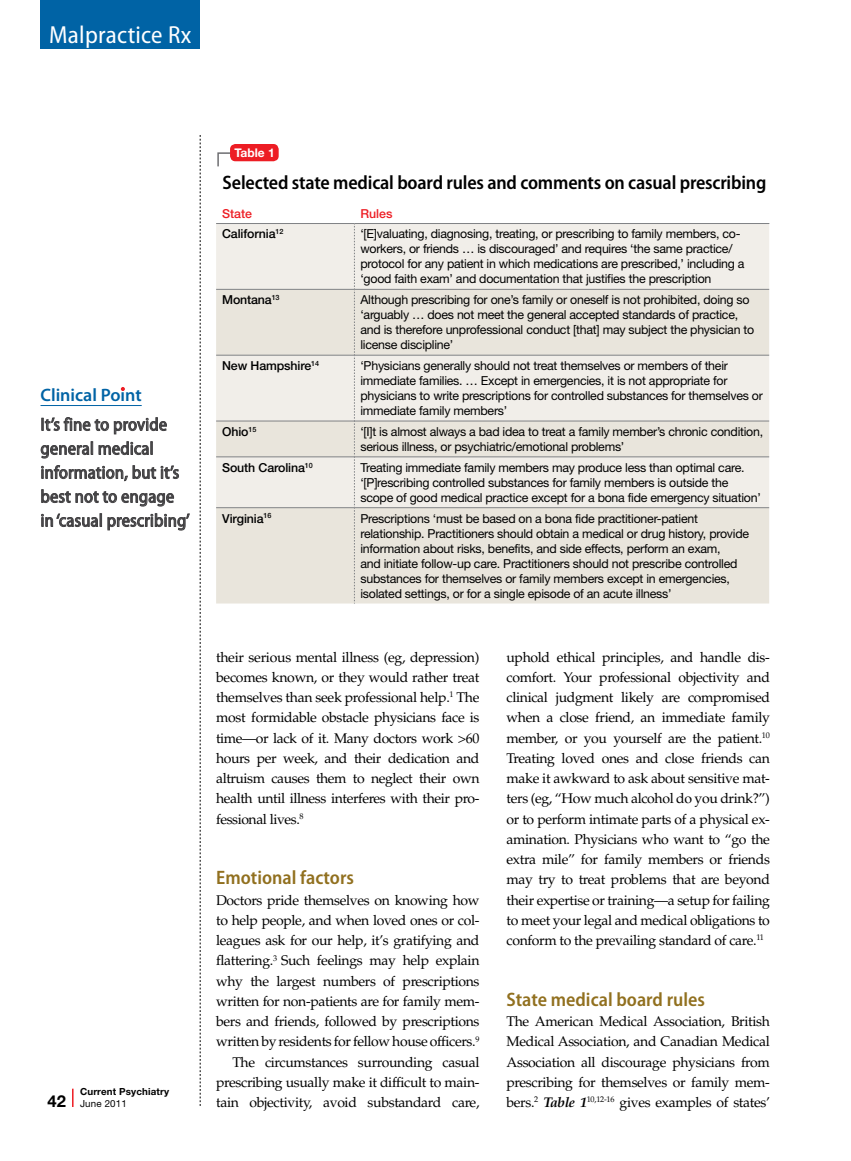
<style>
.page{position:relative;width:851px;height:1161px;background:#fff}
.page>*{position:absolute;margin:0;border:0;box-sizing:border-box;transform-origin:0 0}
.t1{font:semi-condensed 24.75px "Myriad Pro";letter-spacing:.01em;color:#fff}
.Table_Title{font:600 semi-condensed 19.5px "Myriad Pro";letter-spacing:-.01em;color:#000}
.t2{font:600 semi-condensed 19.5px "Myriad Pro";color:#91701f}
.Clinical_Point{font:semi-condensed 18px/24px "Myriad Pro";letter-spacing:.01em;color:#414042}
.t3{font:600 18px "Myriad Pro";color:#0063a5}
.t4{font:700 16.5px "Helvetica Neue LT Std";color:#000}
.Body_2{font:14.1px/20.2px "Palatino LT Std";letter-spacing:-.025em;color:#000;text-align:justify}
.Body_1{font:14.1px/20.2px "Palatino LT Std";letter-spacing:-.025em;color:#000;text-align:justify}
.Table_Text{font:12.3px/15px "Helvetica Neue LT Std";letter-spacing:-.02em;color:#000}
.Table_Text-2{font:500 12.3px "Helvetica Neue LT Std";letter-spacing:-.01em;color:#000}
.Table_Hed_Red{font:500 12.3px "Helvetica Neue LT Std";color:#ed1d24}
.t5{font:700 12px "Helvetica Neue LT Std";color:#fff}
.t6{font:700 9.75px "Helvetica Neue LT Std";letter-spacing:.015em;color:#000}
.t7{font:9.75px "Helvetica Neue LT Std";letter-spacing:.015em;color:#000}
.s1{font-weight:700;font-style:italic}
</style>
<div class="page">
<div style="left:40px;top:0;width:160px;height:49px;background:#0063a5"></div>
<svg style="left:200px;top:135px;width:1px;height:971px"></svg>
<svg style="left:72px;top:1089px;width:2px;height:18px"></svg>
<hr style="left:40px;top:405px;width:102px;height:1px;background:#0063a5">
<svg style="left:42px;top:417px;width:125px;height:18px"></svg>
<svg style="left:41px;top:442px;width:52px;height:17px"></svg>
<svg style="left:99px;top:441px;width:53px;height:14px"></svg>
<svg style="left:41px;top:465px;width:138px;height:17px"></svg>
<svg style="left:41px;top:489px;width:133px;height:18px"></svg>
<svg style="left:41px;top:513px;width:149px;height:18px"></svg>
<svg style="left:121px;top:387px;width:4px;height:4px"></svg>
<div style="left:216px;top:224px;width:553px;height:65px;background:#f1eee9"></div>
<svg style="left:216px;top:290px;width:553px;height:314px;background:#ebe7e0"></svg>
<svg style="left:354px;top:224px;width:1px;height:380px"></svg>
<hr style="left:216px;top:457px;width:138px;height:1px;background:#808285">
<hr style="left:354px;top:457px;width:415px;height:1px;background:#808285">
<hr style="left:216px;top:507px;width:138px;height:1px;background:#808285">
<hr style="left:354px;top:507px;width:415px;height:1px;background:#808285">
<hr style="left:216px;top:355px;width:138px;height:1px;background:#808285">
<hr style="left:354px;top:355px;width:415px;height:1px;background:#808285">
<hr style="left:216px;top:421px;width:138px;height:1px;background:#808285">
<hr style="left:354px;top:421px;width:415px;height:1px;background:#808285">
<hr style="left:216px;top:223px;width:138px;height:1px;background:#808285">
<hr style="left:354px;top:223px;width:415px;height:1px;background:#808285">
<hr style="left:216px;top:289px;width:138px;height:1px;background:#808285">
<hr style="left:354px;top:289px;width:415px;height:1px;background:#808285">
<svg style="left:217px;top:152px;width:16px;height:15px"></svg>
<div style="left:230px;top:144px;width:49px;height:17px;background:#ed1d24;border-radius:5px"></div>
<p class="t1" style="left:49px;top:19px;width:143px">Malpractice Rx</p>
<p class="t3" style="left:40px;top:384px;width:103px">Clinical Point</p>
<p class="Clinical_Point" style="left:40px;top:412px;width:151px">It’s fine to provide general medical information, but it’s best not to engage in ‘casual prescribing’</p>
<p class="t6" style="left:80px;top:1085px;width:90px">Current Psychiatry</p>
<p class="t4" style="left:47px;top:1091px;width:20px">42</p>
<p class="t7" style="left:80px;top:1098px;width:48px">June 2011</p>
<p class="t5" style="left:234px;top:145px;width:42px">Table 1</p>
<p class="Table_Title" style="left:222px;top:170px;width:545px">Selected state medical board rules and comments on casual prescribing</p>
<p class="Table_Hed_Red" style="left:222px;top:206px;width:32px">State</p>
<p class="Table_Hed_Red" style="left:360px;top:206px;width:34px">Rules</p>
<p class="Table_Text-2" style="left:222px;top:227px;width:63px">California<sup>12</sup></p>
<p class="Table_Text" style="left:360px;top:226px;width:385px">‘[E]valuating, diagnosing, treating, or prescribing to family members, co&shy;workers, or friends … is discouraged’ and requires ‘the same practice/ protocol for any patient in which medications are prescribed,’ including a ‘good faith exam’ and documentation that justifies the prescription</p>
<p class="Table_Text-2" style="left:222px;top:292px;width:59px">Montana<sup>13</sup></p>
<p class="Table_Text" style="left:360px;top:292px;width:395px">Although prescribing for one’s family or oneself is not prohibited, doing so ‘arguably … does not meet the general accepted standards of practice, and is therefore unprofessional conduct [that] may subject the physician to license discipline’</p>
<p class="Table_Text-2" style="left:222px;top:358px;width:98px">New Hampshire<sup>14</sup></p>
<p class="Table_Text" style="left:360px;top:358px;width:404px">‘Physicians generally should not treat themselves or members of their immediate families. … Except in emergencies, it is not appropriate for physicians to write prescriptions for controlled substances for themselves or immediate family members’</p>
<p class="Table_Text-2" style="left:222px;top:424px;width:36px">Ohio<sup>15</sup></p>
<p class="Table_Text" style="left:360px;top:424px;width:404px">‘[I]t is almost always a bad idea to treat a family member’s chronic condition, serious illness, or psychiatric/emotional problems’</p>
<p class="Table_Text-2" style="left:222px;top:460px;width:92px">South Carolina<sup>10</sup></p>
<p class="Table_Text" style="left:360px;top:460px;width:402px">Treating immediate family members may produce less than optimal care. ‘[P]rescribing controlled substances for family members is outside the scope of good medical practice except for a bona fide emergency situation’</p>
<p class="Table_Text-2" style="left:222px;top:511px;width:51px">Virginia<sup>16</sup></p>
<p class="Table_Text" style="left:360px;top:510px;width:390px">Prescriptions ‘must be based on a bona fide practitioner-patient relationship. Practitioners should obtain a medical or drug history, provide information about risks, benefits, and side effects, perform an exam,<br>and initiate follow-up care. Practitioners should not prescribe controlled substances for themselves or family members except in emergencies, isolated settings, or for a single episode of an acute illness’</p>
<p class="Body_2" style="left:216px;top:647px;width:265px">their serious mental illness (eg, depression) becomes known, or they would rather treat themselves than seek professional help.<sup>1</sup> The most formidable obstacle physicians face is time—or lack of it. Many doctors work &gt;60 hours per week, and their dedication and altruism causes them to neglect their own health until illness interferes with their pro&shy;fessional lives.<sup>8</sup></p>
<h1 class="t2" style="left:216px;top:865px;width:139px">Emotional factors</h1>
<p class="Body_1" style="left:216px;top:890px;width:265px">Doctors pride themselves on knowing how to help people, and when loved ones or col&shy;leagues ask for our help, it’s gratifying and flattering.<sup>3</sup> Such feelings may help explain why the largest numbers of prescriptions written for non-patients are for family mem&shy;bers and friends, followed by prescriptions written by residents for fellow house officers.<sup>9</sup></p>
<p class="Body_2" style="left:216px;top:1052px;width:265px;text-indent:16px">The circumstances surrounding casual prescribing usually make it difficult to main&shy;tain objectivity, avoid substandard care,</p>
<p class="Body_2" style="left:506px;top:647px;width:265px">uphold ethical principles, and handle dis&shy;comfort. Your professional objectivity and clinical judgment likely are compromised when a close friend, an immediate family member, or you yourself are the patient.<sup>10<br></sup>Treating loved ones and close friends can make it awkward to ask about sensitive mat&shy;ters (eg, “How much alcohol do you drink?”) or to perform intimate parts of a physical ex&shy;amination. Physicians who want to “go the extra mile” for family members or friends may try to treat problems that are beyond their expertise or training—a setup for failing to meet your legal and medical obligations to conform to the prevailing standard of care.<sup>11</sup></p>
<h1 class="t2" style="left:506px;top:987px;width:200px">State medical board rules</h1>
<p class="Body_1" style="left:506px;top:1011px;width:265px">The American Medical Association, British Medical Association, and Canadian Medical Association all discourage physicians from prescribing for themselves or family mem&shy;bers.<sup>2</sup> <span class="s1">Table 1</span><sup>10,12-16</sup> gives examples of states’</p>
</div>
